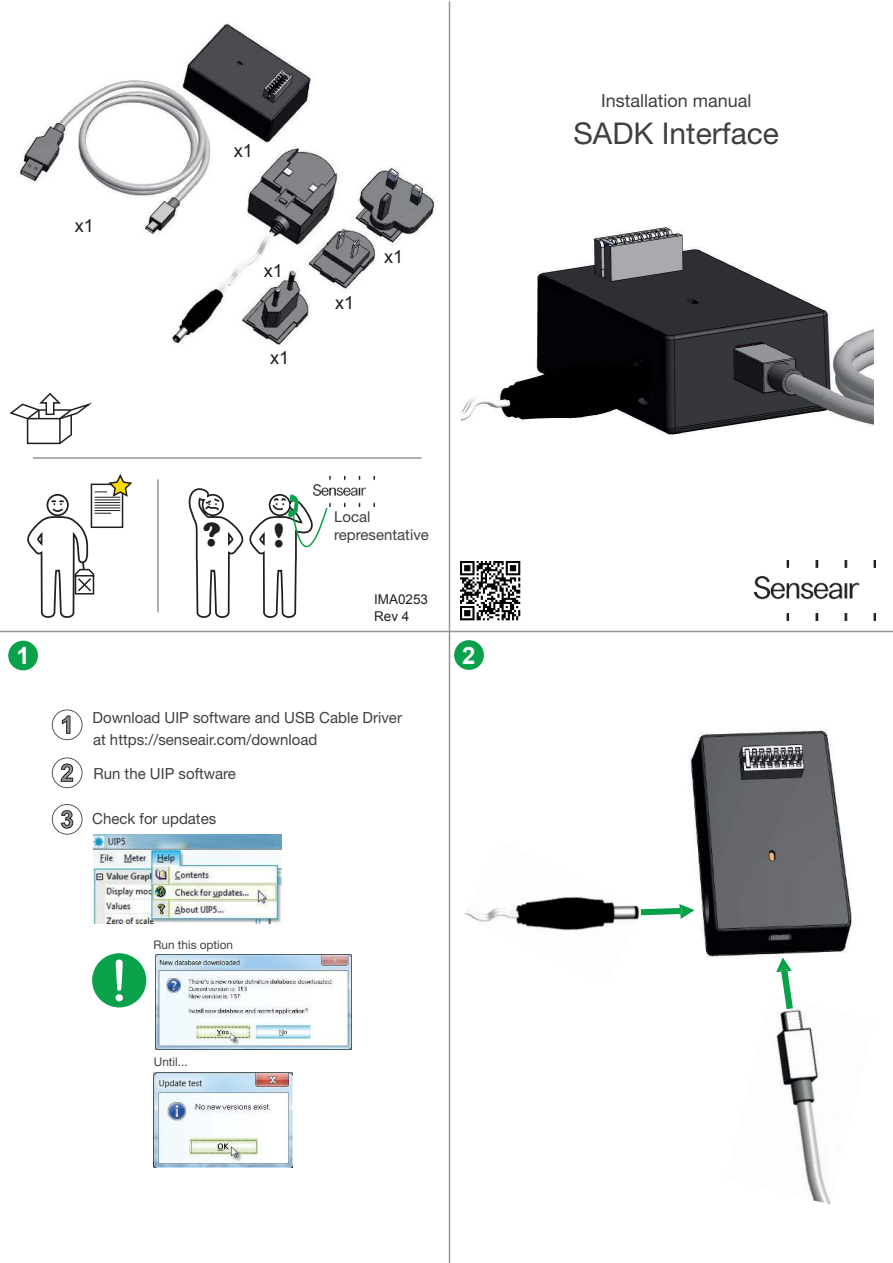
<style>
.page{position:relative;width:893px;height:1263px;background:#fff}
.page>*{position:absolute;margin:0;border:0;box-sizing:border-box;transform-origin:0 0}
.t1{font:900 35.25px "Cooper";color:#221f1f}
.t2{font:30px "Helvetica Neue LT Std";color:#404041}
.t3{font:700 24px/47.2px "Arial";color:#939597;text-align:justify}
.t4{font:700 24px "Arial";color:#fff}
.t5{font:18px "Helvetica Neue LT Std";color:#404041}
.t6{font:18px "Arial";color:#221f1f}
.t7{font:15.3px/21.8px "Helvetica Neue LT Std";color:#404041}
.t8{font:15px/18px "Helvetica Neue LT Std";color:#404041}
.t9{font:13.5px/16.2px "Arial";color:#221f1f}
.t10{font:12px "Helvetica Neue LT Std";color:#404041}
</style>
<div class="page">
<img style="left:19px;top:23px;width:417px;height:322px">
<div style="left:454px;top:640px;width:30px;height:30px;background:#09a14a;border-radius:50%"></div>
<hr style="left:449px;top:1px;width:1px;height:1262px;background:#939597">
<hr style="left:0;top:631px;width:893px;height:1px;background:#939597">
<hr style="left:33px;top:457px;width:389px;height:2px;background:#939597">
<div style="left:8px;top:641px;width:30px;height:29px;background:#09a14a;border-radius:50%"></div>
<svg style="left:188px;top:485px;width:140px;height:133px"></svg>
<hr style="left:157px;top:479px;width:2px;height:133px;background:#939597">
<svg style="left:27px;top:474px;width:106px;height:144px"></svg>
<img style="left:461px;top:561px;width:59px;height:60px">
<img style="left:755px;top:560px;width:120px;height:61px">
<img style="left:314px;top:477px;width:60px;height:30px">
<svg style="left:9px;top:392px;width:83px;height:53px"></svg>
<div style="left:52px;top:709px;width:30px;height:31px;border:1px solid #221f1f;border-radius:50%"></div>
<svg style="left:62px;top:715px;width:9px;height:19px"></svg>
<svg style="left:52px;top:758px;width:30px;height:30px"></svg>
<div style="left:52px;top:757px;width:30px;height:31px;border:1px solid #221f1f;border-radius:50%"></div>
<svg style="left:60px;top:763px;width:13px;height:19px"></svg>
<div style="left:52px;top:804px;width:30px;height:30px;border:1px solid #221f1f;border-radius:50%"></div>
<svg style="left:61px;top:810px;width:13px;height:19px"></svg>
<div style="left:92px;top:953px;width:54px;height:54px;background:#09a14a;border-radius:50%"></div>
<svg style="left:115px;top:959px;width:8px;height:43px"></svg>
<img style="left:94px;top:834px;width:188px;height:90px">
<img style="left:154px;top:1072px;width:138px;height:95px">
<img style="left:155px;top:954px;width:197px;height:95px">
<img style="left:690px;top:729px;width:162px;height:229px">
<img style="left:465px;top:896px;width:176px;height:35px">
<img style="left:776px;top:1009px;width:55px;height:195px">
<svg style="left:641px;top:904px;width:53px;height:15px"></svg>
<svg style="left:776px;top:958px;width:17px;height:51px"></svg>
<img style="left:461px;top:227px;width:413px;height:208px">
<p class="t6" style="left:75px;top:215px;width:21px">x1</p>
<p class="t6" style="left:234px;top:140px;width:21px">x1</p>
<p class="t6" style="left:264px;top:260px;width:21px">x1</p>
<p class="t6" style="left:270px;top:347px;width:21px">x1</p>
<p class="t6" style="left:335px;top:292px;width:21px">x1</p>
<p class="t6" style="left:384px;top:246px;width:21px">x1</p>
<h1 class="t1" style="left:204px;top:513px;width:19px">?</h1>
<h1 class="t1" style="left:273px;top:514px;width:12px">!</h1>
<p class="t8" style="left:334px;top:509px;width:96px">Local representative</p>
<p class="t9" style="left:374px;top:592px;width:56px">IMA0253<br>Rev 4</p>
<h3 class="t4" style="left:16px;top:642px;width:15px">1</h3>
<h3 class="t4" style="left:462px;top:641px;width:15px">2</h3>
<h3 class="t3" style="left:60px;top:701px;width:15px">1<br>2<br>3</h3>
<p class="t7" style="left:93px;top:708px;width:311px">Download UIP software and USB Cable Driver at https://senseair.com/download</p>
<p class="t7" style="left:94px;top:764px;width:144px">Run the UIP software</p>
<p class="t7" style="left:92px;top:809px;width:125px">Check for updates</p>
<p class="t10" style="left:153px;top:940px;width:81px">Run this option</p>
<p class="t10" style="left:154px;top:1057px;width:35px">Until...</p>
<p class="t5" style="left:601px;top:94px;width:152px">Installation manual</p>
<h2 class="t2" style="left:573px;top:122px;width:207px">SADK Interface</h2>
</div>
